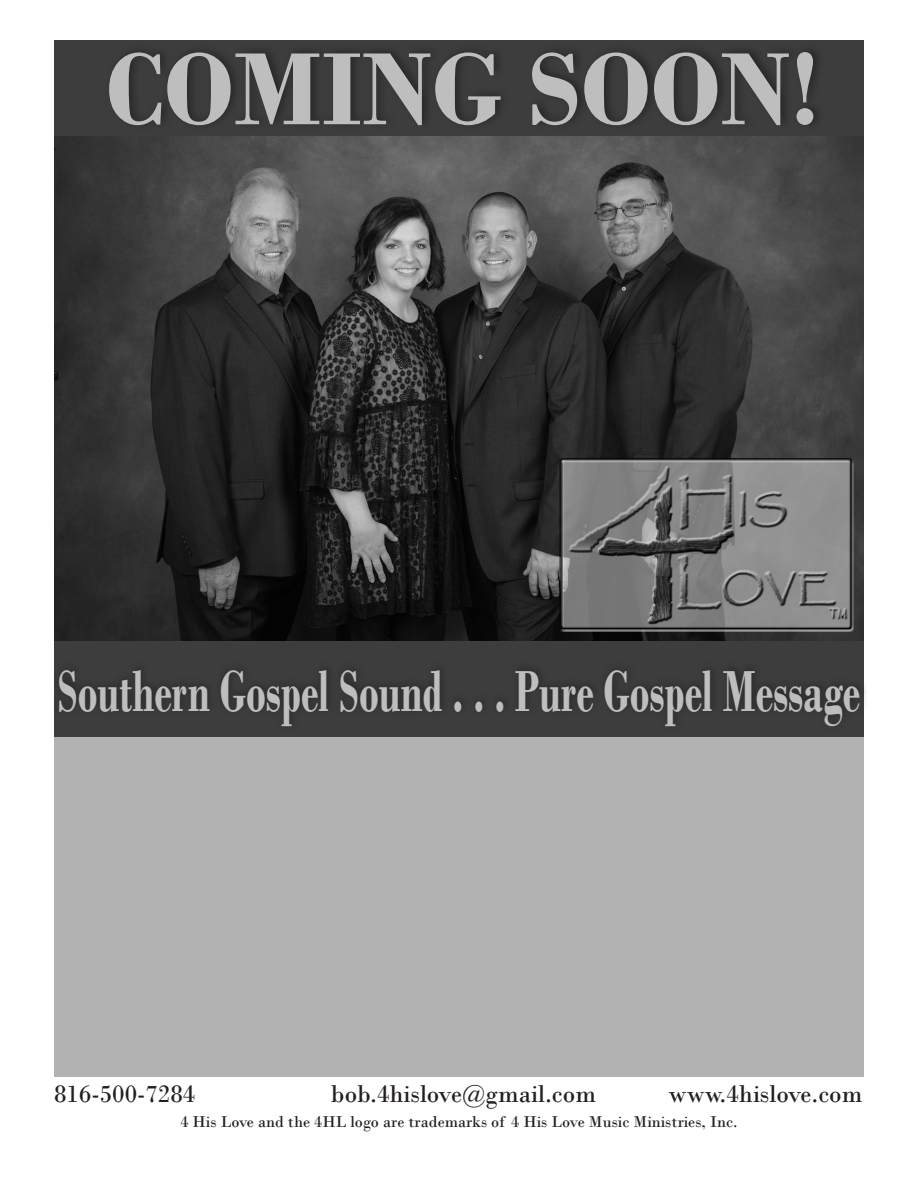
<style>
.page{position:relative;width:918px;height:1188px;background:#fff}
.page>*{position:absolute;margin:0;border:0;box-sizing:border-box;transform-origin:0 0}
.t1{font:700 108px "Bodoni";color:#bfbebe}
.t2{font:700 60.75px "Bodoni";color:#bfbebe;scale:.67 1}
.t3{font:25.5px "Bodoni";color:#231f20}
.t4{font:16.5px "Bodoni";color:#231f20}
</style>
<div class="page">
<div style="left:54px;top:40px;width:810px;height:96px;background:#3d3d3d"></div>
<img style="left:54px;top:136px;width:810px;height:506px">
<div style="left:105px;top:43px;width:720px;height:89px;background:#231f20;opacity:.75"></div>
<img style="left:560px;top:458px;width:293px;height:174px">
<div style="left:54px;top:642px;width:810px;height:95px;background:#3d3d3d"></div>
<div style="left:53px;top:661px;width:816px;height:72px;background:#3b3b3b"></div>
<div style="left:54px;top:737px;width:810px;height:339px;background:#b2b2b2"></div>
<p class="t1" style="left:106px;top:25px;width:716px">COMING SOON!</p>
<p class="t2" style="left:58px;top:655px;width:1199px">Southern Gospel Sound . . . Pure Gospel Message</p>
<p class="t3" style="left:54px;top:1079px;width:143px">816-500-7284</p>
<p class="t3" style="left:331px;top:1079px;width:267px">bob.4hislove@gmail.com</p>
<p class="t3" style="left:669px;top:1079px;width:195px">www.4hislove.com</p>
<p class="t4" style="left:180px;top:1112px;width:559px">4 His Love and the 4HL logo are trademarks of 4 His Love Music Ministries, Inc.</p>
</div>
